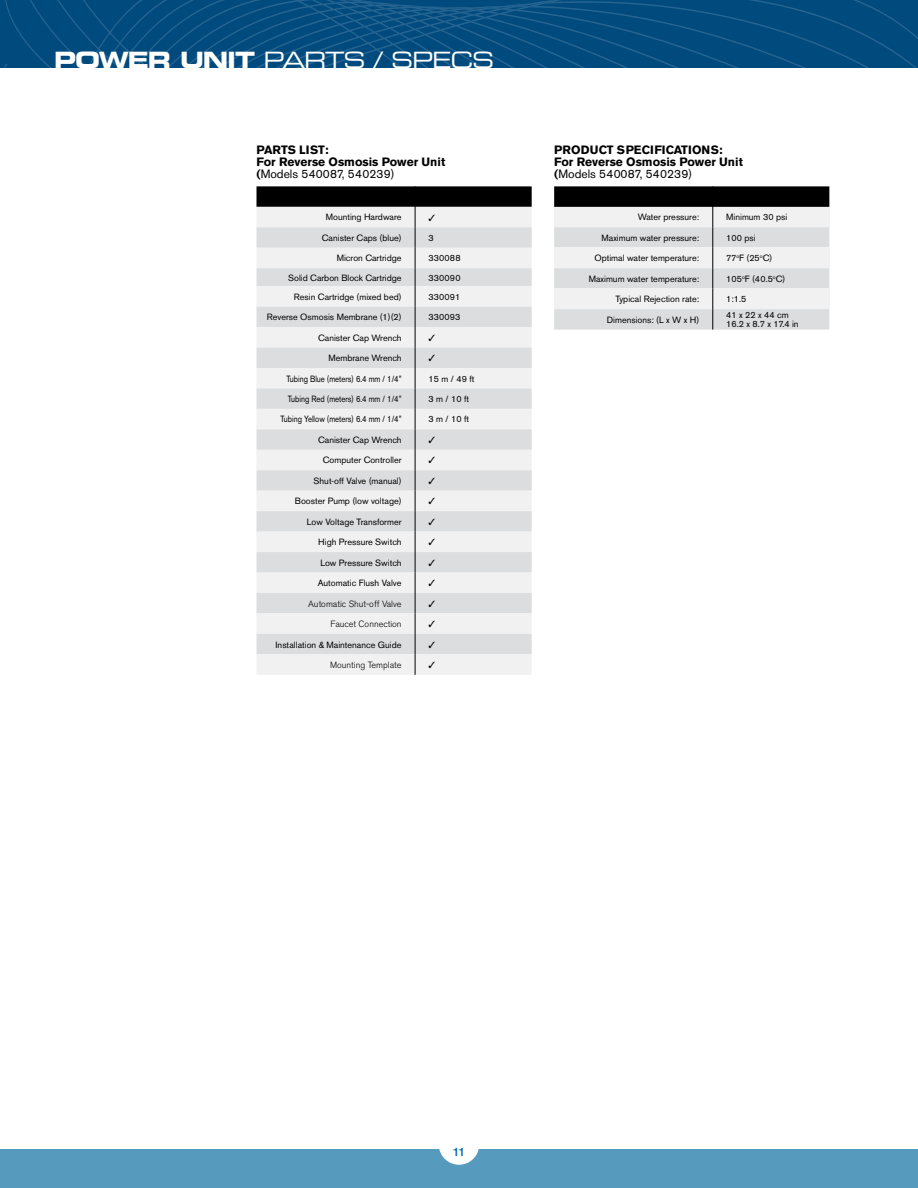
<style>
.page{position:relative;width:918px;height:1188px;background:#fff}
.page>*{position:absolute;margin:0;border:0;box-sizing:border-box;transform-origin:0 0}
.t1{font:22.5px "Eurostile Extended Two";letter-spacing:-.05em;color:#fff}
.t2{font:700 12px/12px "Akzidenz Grotesk BE";color:#000}
.t3{font:700 12px/12px "Akzidenz Grotesk BE";letter-spacing:.02em;color:#000}
.t4{font:500 12px "Akzidenz Grotesk BE";color:#036cb6}
.t5{font:9px/9px "Akzidenz Grotesk BE";color:#000}
.t6{font:9px "Akzidenz Grotesk BE";color:#000;scale:.85 1}
.t7{font:300 9px "Akzidenz Grotesk BE";color:#000}
.s1{font-family:"Eurostile Bold Extended Two"}
.s2{font-weight:400}
</style>
<div class="page">
<div style="left:0;top:1150px;width:918px;height:38px;background:#569bbe"></div>
<div style="left:4px;top:0;width:59px;height:68px;background:#004a7e"></div>
<svg style="left:63px;top:0;width:855px;height:68px;background:#044d80"></svg>
<div style="left:439px;top:1124px;width:40px;height:41px;background:#fff;border-radius:50%"></div>
<svg style="left:554px;top:186px;width:275px;height:144px"></svg>
<svg style="left:256px;top:186px;width:276px;height:489px"></svg>
<h1 class="t1" style="left:54px;top:44px;width:418px"><span class="s1">POWER UNIT</span> PARTS / SPECS</h1>
<h2 class="t2" style="left:256px;top:144px;width:190px">Parts List:<br>For Reverse Osmosis Power Unit (<span class="s2">Models 540087, 540239)</span></h2>
<h2 class="t2" style="left:554px;top:144px;width:37px">produc</h2>
<h2 class="t3" style="left:554px;top:144px;width:190px;text-indent:53px">t specifications:<br>For Reverse Osmosis Power Unit (<span class="s2">Models 540087, 540239)</span></h2>
<p class="t5" style="left:326px;top:213px;width:77px">Mounting Hardware</p>
<p class="t5" style="left:322px;top:233px;width:81px">Canister Caps (blue)</p>
<p class="t5" style="left:429px;top:233px;width:7px">3</p>
<p class="t5" style="left:337px;top:254px;width:66px">Micron Cartridge</p>
<p class="t5" style="left:429px;top:254px;width:34px">330088</p>
<p class="t5" style="left:288px;top:273px;width:115px">Solid Carbon Block Cartridge</p>
<p class="t5" style="left:429px;top:273px;width:34px">330090</p>
<p class="t5" style="left:294px;top:292px;width:109px">Resin Cartridge (mixed bed)</p>
<p class="t5" style="left:429px;top:292px;width:33px">330091</p>
<p class="t5" style="left:267px;top:313px;width:136px">Reverse Osmosis Membrane (1)(2)</p>
<p class="t5" style="left:429px;top:313px;width:33px">330093</p>
<p class="t5" style="left:318px;top:333px;width:85px">Canister Cap Wrench</p>
<p class="t5" style="left:328px;top:354px;width:75px">Membrane Wrench</p>
<p class="t6" style="left:287px;top:373px;width:137px">Tubing Blue (meters) 6.4 mm / 1/4”</p>
<p class="t5" style="left:429px;top:374px;width:47px">15 m / 49 ft</p>
<p class="t6" style="left:288px;top:394px;width:135px">Tubing Red (meters) 6.4 mm / 1/4”</p>
<p class="t5" style="left:429px;top:394px;width:42px">3 m / 10 ft</p>
<p class="t6" style="left:281px;top:414px;width:144px">Tubing Yellow (meters) 6.4 mm / 1/4”</p>
<p class="t5" style="left:429px;top:415px;width:42px">3 m / 10 ft</p>
<p class="t5" style="left:318px;top:435px;width:85px">Canister Cap Wrench</p>
<p class="t5" style="left:323px;top:456px;width:80px">Computer Controller</p>
<p class="t5" style="left:314px;top:476px;width:89px">Shut-off Valve (manual)</p>
<p class="t5" style="left:295px;top:497px;width:108px">Booster Pump (low voltage)</p>
<p class="t5" style="left:307px;top:517px;width:96px">Low Voltage Transformer</p>
<p class="t5" style="left:318px;top:538px;width:85px">High Pressure Switch</p>
<p class="t5" style="left:320px;top:558px;width:83px">Low Pressure Switch</p>
<p class="t5" style="left:318px;top:579px;width:85px">Automatic Flush Valve</p>
<p class="t7" style="left:308px;top:598px;width:95px">Automatic Shut-off Valve</p>
<p class="t7" style="left:331px;top:619px;width:73px">Faucet Connection</p>
<p class="t5" style="left:276px;top:640px;width:128px">Installation &amp; Maintenance Guide</p>
<p class="t7" style="left:330px;top:660px;width:73px">Mounting Template</p>
<p class="t5" style="left:638px;top:213px;width:63px">Water pressure:</p>
<p class="t5" style="left:726px;top:213px;width:63px">Minimum 30 psi</p>
<p class="t5" style="left:602px;top:233px;width:99px">Maximum water pressure:</p>
<p class="t5" style="left:726px;top:233px;width:31px">100 psi</p>
<p class="t5" style="left:594px;top:254px;width:106px">Optimal water temperature:</p>
<p class="t5" style="left:726px;top:254px;width:48px">77<sup>o</sup>F (25<sup>o</sup>C)</p>
<p class="t5" style="left:589px;top:274px;width:112px">Maximum water temperature:</p>
<p class="t5" style="left:726px;top:274px;width:61px">105<sup>o</sup>F (40.5<sup>o</sup>C)</p>
<p class="t5" style="left:615px;top:295px;width:85px">Typical Rejection rate:</p>
<p class="t5" style="left:726px;top:295px;width:22px">1:1.5</p>
<p class="t5" style="left:607px;top:315px;width:94px">Dimensions: (L x W x H)</p>
<p class="t5" style="left:726px;top:311px;width:74px">41 x 22 x 44 cm<br>16.2 x 8.7 x 17.4 in</p>
<h2 class="t4" style="left:453px;top:1144px;width:14px">11</h2>
</div>
